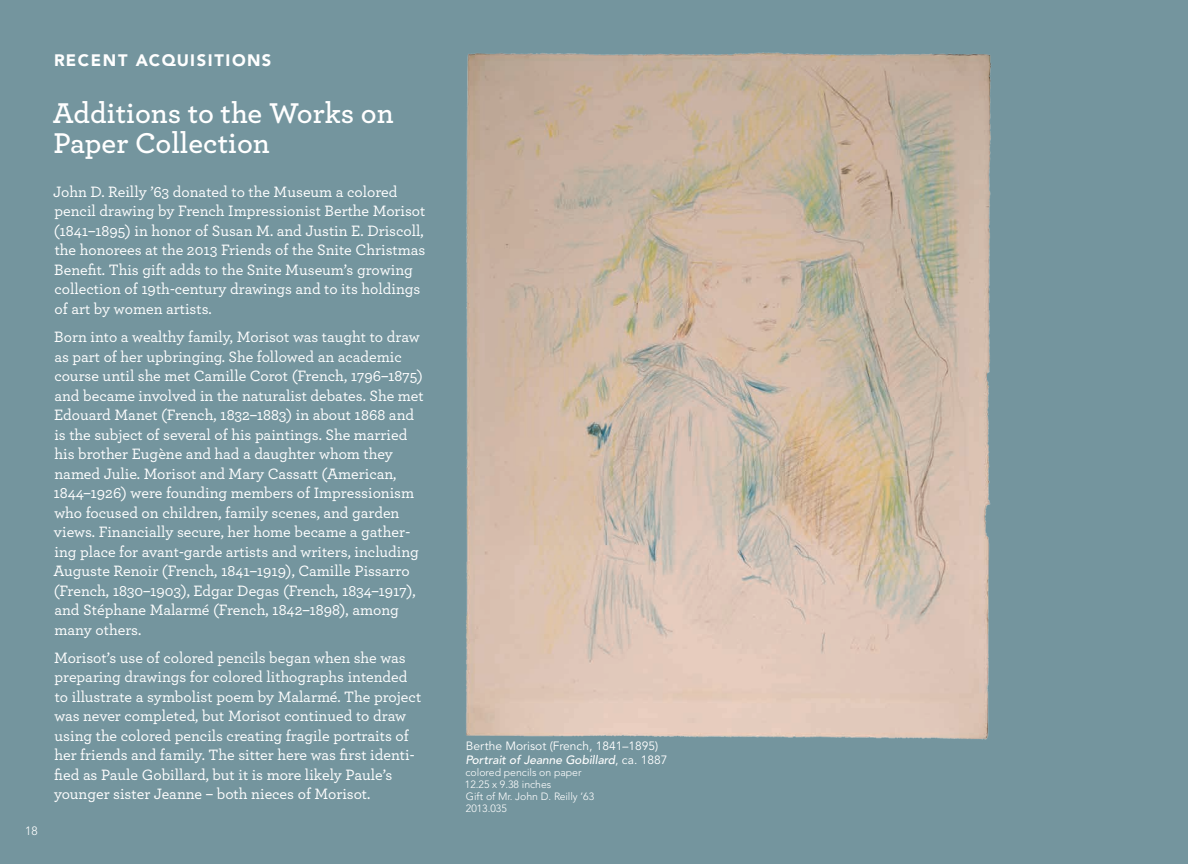
<style>
.page{position:relative;width:1188px;height:864px;background:#74959e}
.page>*{position:absolute;margin:0;border:0;box-sizing:border-box;transform-origin:0 0}
.t1{font:600 30px/30px "Archer";color:#fff}
.t2{font:900 16.5px "Avenir";letter-spacing:.1em;color:#fff}
.t3{font:500 15.75px/19.5px "Archer";color:#fff}
.t4{font:12px/13.5px "Avenir";color:#fff}
.t5{font:300 12px "Avenir";color:#fff}
.t6{font:300 10.5px/12px "Avenir";color:#fff}
.s1{font-weight:500;font-style:italic}
</style>
<div class="page">
<img style="left:466px;top:52px;width:525px;height:688px">
<p class="t5" style="left:25px;top:824px;width:14px">18</p>
<p class="t2" style="left:54px;top:50px;width:219px">RECENT ACQUISITIONS</p>
<p class="t1" style="left:53px;top:97px;width:342px">Additions to the Works on<br>Paper Collection</p>
<p class="t3" style="left:53px;top:181px;width:374px">John D. Reilly ’63 donated to the Museum a colored pencil drawing by French Impressionist Berthe Morisot (1841–1895) in honor of Susan M. and Justin E. Driscoll, the honorees at the 2013 Friends of the Snite Christmas Benefit. This gift adds to the Snite Museum’s growing collection of 19th-century drawings and to its holdings of art by women artists.</p>
<p class="t3" style="left:53px;top:326px;width:372px">Born into a wealthy family, Morisot was taught to draw as part of her upbringing. She followed an academic course until she met Camille Corot (French, 1796–1875) and became involved in the naturalist debates. She met Edouard Manet (French, 1832–1883) in about 1868 and is the subject of several of his paintings. She married his brother Eugène and had a daughter whom they named Julie. Morisot and Mary Cassatt (American, 1844–1926) were founding members of Impressionism who focused on children, family scenes, and garden views. Financially secure, her home became a gather&shy;ing place for avant-garde artists and writers, including Auguste Renoir (French, 1841–1919), Camille Pissarro (French, 1830–1903), Edgar Degas (French, 1834–1917), and Stéphane Malarmé (French, 1842–1898), among many others.</p>
<p class="t3" style="left:54px;top:647px;width:369px">Morisot’s use of colored pencils began when she was preparing drawings for colored lithographs intended to illustrate a symbolist poem by Malarmé. The project was never completed, but Morisot continued to draw using the colored pencils creating fragile portraits of her friends and family. The sitter here was first identi&shy;fied as Paule Gobillard, but it is more likely Paule’s younger sister Jeanne – both nieces of Morisot.</p>
<p class="t4" style="left:466px;top:740px;width:203px">Berthe Morisot (French, 1841–1895)<br><span class="s1">Portrait of Jeanne Gobillard</span>, ca. 1887</p>
<p class="t6" style="left:465px;top:766px;width:131px">colored pencils on paper<br>12.25 x 9.38 inches<br>Gift of Mr. John D. Reilly ’63<br>2013.035</p>
</div>
